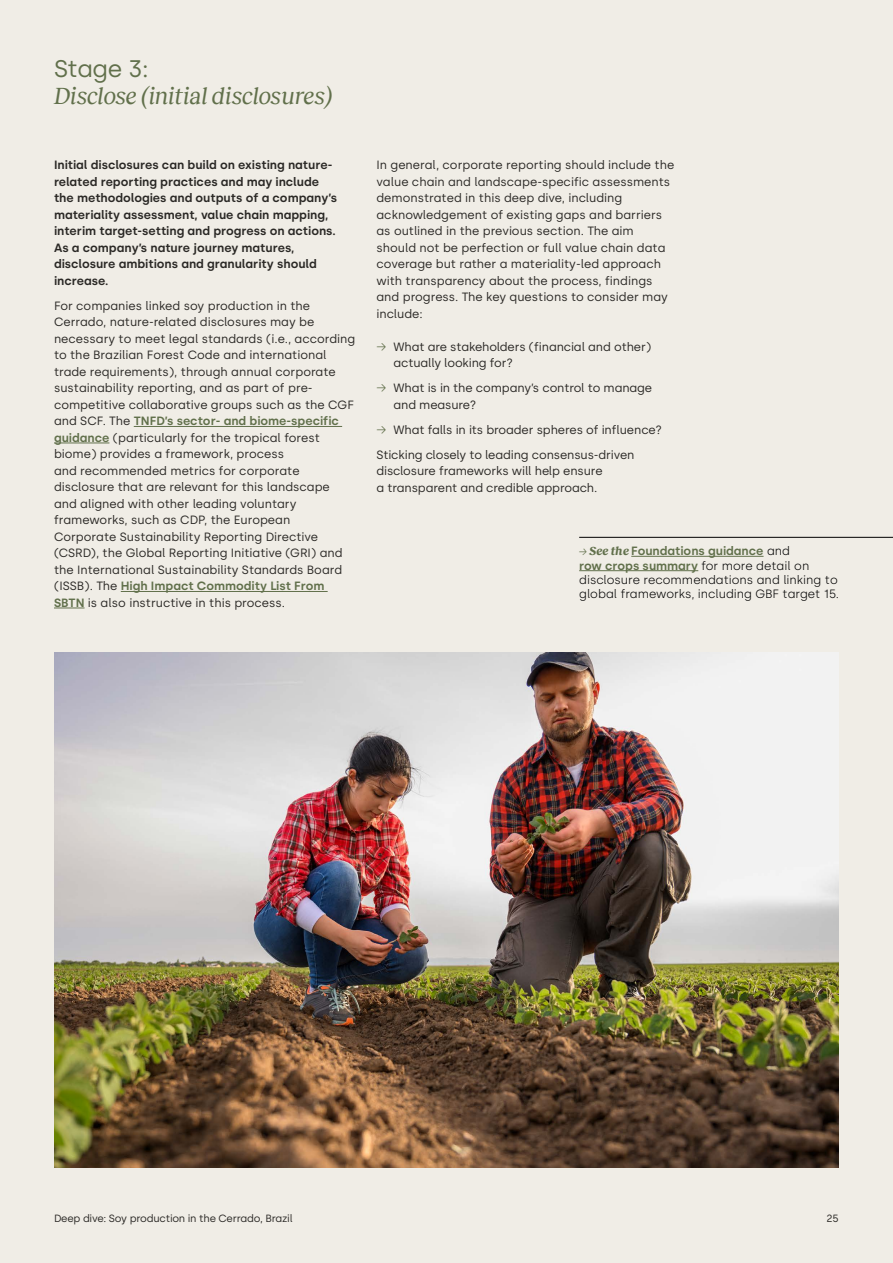
<style>
.page{position:relative;width:893px;height:1263px;background:#f0ede6}
.page>*{position:absolute;margin:0;border:0;box-sizing:border-box;transform-origin:0 0}
.t1{font:italic 24px "Reckless";color:#61704b}
.t2{font:24px "Silka";letter-spacing:-.02em;color:#61704b}
.t3{font:12px/16.5px "Silka";color:#2a2825}
.t4{font:600 12px/16.5px "Silka";color:#2a2825}
.t5{font:300 12px/14.4px "Silka";color:#000}
.t6{font:10.5px "Silka";letter-spacing:-.02em;color:#2a2825}
.s1{font-weight:600;color:#61704b}
.s2{font-weight:300;color:#61704b}
.s3{font-family:"Reckless";font-weight:700;font-style:italic;color:#61704b}
</style>
<div class="page">
<hr style="left:134px;top:426px;width:208px;height:1px;background:#61704b">
<hr style="left:54px;top:443px;width:55px;height:1px;background:#61704b">
<hr style="left:121px;top:591px;width:207px;height:1px;background:#61704b">
<hr style="left:54px;top:608px;width:31px;height:1px;background:#61704b">
<img style="left:54px;top:653px;width:785px;height:514px">
<hr style="left:631px;top:556px;width:132px;height:1px;background:#61704b">
<hr style="left:579px;top:570px;width:119px;height:1px;background:#61704b">
<hr style="left:579px;top:537px;width:314px;height:1px;background:#000">
<h1 class="t2" style="left:54px;top:54px;width:96px">Stage 3:</h1>
<h1 class="t1" style="left:54px;top:78px;width:280px">Disclose (initial disclosures)</h1>
<p class="t4" style="left:54px;top:157px;width:285px">Initial disclosures can build on existing nature&shy;related reporting practices and may include the methodologies and outputs of a company’s materiality assessment, value chain mapping, interim target-setting and progress on actions.<br>As a company’s nature journey matures, disclosure ambitions and granularity should increase.</p>
<p class="t3" style="left:54px;top:297px;width:303px">For companies linked soy production in the Cerrado, nature-related disclosures may be necessary to meet legal standards (i.e., according to the Brazilian Forest Code and international trade requirements), through annual corporate sustainability reporting, and as part of pre&shy;competitive collaborative groups such as the CGF and SCF. The <span class="s1">TNFD’s sector- and biome-specific guidance</span> (particularly for the tropical forest biome) provides a framework, process<br>and recommended metrics for corporate disclosure that are relevant for this landscape and aligned with other leading voluntary frameworks, such as CDP, the European Corporate Sustainability Reporting Directive (CSRD), the Global Reporting Initiative (GRI) and the International Sustainability Standards Board (ISSB). The <span class="s1">High Impact Commodity List From SBTN</span> is also instructive in this process.</p>
<p class="t3" style="left:376px;top:157px;width:299px">In general, corporate reporting should include the value chain and landscape-specific assessments demonstrated in this deep dive, including acknowledgement of existing gaps and barriers as outlined in the previous section. The aim should not be perfection or full value chain data coverage but rather a materiality-led approach with transparency about the process, findings and progress. The key questions to consider may include:</p>
<p class="t3" style="left:393px;top:338px;width:259px;text-indent:-17px"><span class="s2">→</span> What are stakeholders (financial and other) actually looking for?</p>
<p class="t3" style="left:393px;top:380px;width:260px;text-indent:-17px"><span class="s2">→</span> What is in the company’s control to manage and measure?</p>
<p class="t3" style="left:376px;top:417px;width:287px;line-height:25px"><span class="s2">→</span> What falls in its broader spheres of influence?<br>Sticking closely to leading consensus-driven</p>
<p class="t3" style="left:376px;top:463px;width:228px">disclosure frameworks will help ensure a transparent and credible approach.</p>
<p class="t5" style="left:579px;top:544px;width:261px"><span class="s3">→ See the</span> <span class="s1">Foundations guidance</span> and<br><span class="s1">row crops summary</span> for more detail on disclosure recommendations and linking to global frameworks, including GBF target 15.</p>
<p class="t6" style="left:54px;top:1212px;width:240px">Deep dive: Soy production in the Cerrado, Brazil</p>
<p class="t6" style="left:827px;top:1212px;width:14px">25</p>
</div>
